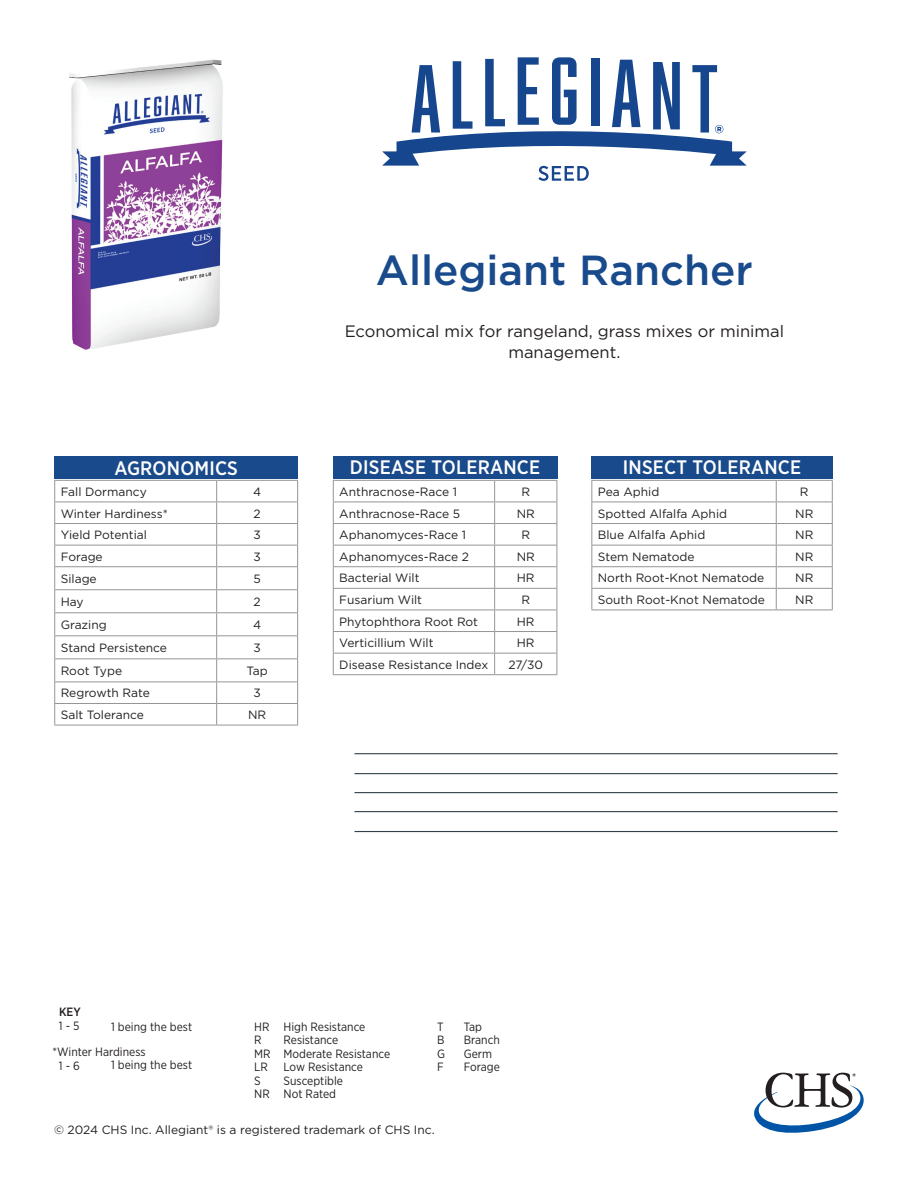
<style>
.page{position:relative;width:918px;height:1188px;background:#fff}
.page>*{position:absolute;margin:0;border:0;box-sizing:border-box;transform-origin:0 0}
.t1{font:500 42px "Gotham";color:#194a8b}
.t2{font:500 19.5px "Gotham Narrow";letter-spacing:.01em;color:#fff}
.t3{font:16.5px/21px "Gotham";color:#231f20;text-align:center}
.t4{font:12px "Gotham";color:#231f20}
.t5{font:12px/13.5px "Gotham Narrow";color:#231f20}
.t6{font:500 12px "Gotham Narrow";color:#231f20}
</style>
<div class="page">
<div style="left:54px;top:456px;width:244px;height:23px;background:#194a8b"></div>
<svg style="left:754px;top:1073px;width:110px;height:60px"></svg>
<svg style="left:382px;top:57px;width:365px;height:124px"></svg>
<img style="left:69px;top:59px;width:154px;height:291px">
<div style="left:333px;top:456px;width:224px;height:23px;background:#194a8b"></div>
<hr style="left:355px;top:811px;width:483px;height:1px;background:#31414a">
<hr style="left:355px;top:831px;width:483px;height:1px;background:#31414a">
<hr style="left:355px;top:792px;width:483px;height:1px;background:#31414a">
<hr style="left:355px;top:753px;width:483px;height:1px;background:#31414a">
<hr style="left:355px;top:773px;width:483px;height:1px;background:#31414a">
<svg style="left:55px;top:481px;width:242px;height:244px"></svg>
<hr style="left:54px;top:480px;width:163px;height:1px;background:#939598">
<hr style="left:217px;top:480px;width:81px;height:1px;background:#939598">
<hr style="left:54px;top:502px;width:163px;height:1px;background:#939598">
<hr style="left:217px;top:502px;width:81px;height:1px;background:#939598">
<hr style="left:54px;top:523px;width:163px;height:1px;background:#939598">
<hr style="left:217px;top:523px;width:81px;height:1px;background:#939598">
<hr style="left:54px;top:545px;width:163px;height:1px;background:#939598">
<hr style="left:217px;top:545px;width:81px;height:1px;background:#939598">
<hr style="left:54px;top:566px;width:163px;height:1px;background:#939598">
<hr style="left:217px;top:566px;width:81px;height:1px;background:#939598">
<hr style="left:54px;top:589px;width:163px;height:1px;background:#939598">
<hr style="left:217px;top:589px;width:81px;height:1px;background:#939598">
<hr style="left:54px;top:612px;width:163px;height:1px;background:#939598">
<hr style="left:217px;top:612px;width:81px;height:1px;background:#939598">
<hr style="left:54px;top:635px;width:163px;height:1px;background:#939598">
<hr style="left:217px;top:635px;width:81px;height:1px;background:#939598">
<hr style="left:54px;top:658px;width:163px;height:1px;background:#939598">
<hr style="left:217px;top:658px;width:81px;height:1px;background:#939598">
<hr style="left:54px;top:682px;width:163px;height:1px;background:#939598">
<hr style="left:217px;top:682px;width:81px;height:1px;background:#939598">
<hr style="left:54px;top:703px;width:163px;height:1px;background:#939598">
<svg style="left:54px;top:481px;width:1px;height:244px"></svg>
<hr style="left:217px;top:703px;width:81px;height:1px;background:#939598">
<svg style="left:216px;top:481px;width:1px;height:244px"></svg>
<svg style="left:297px;top:481px;width:1px;height:244px"></svg>
<hr style="left:54px;top:725px;width:163px;height:1px;background:#939598">
<hr style="left:217px;top:725px;width:81px;height:1px;background:#939598">
<svg style="left:334px;top:481px;width:223px;height:193px"></svg>
<hr style="left:333px;top:480px;width:162px;height:1px;background:#939598">
<hr style="left:495px;top:480px;width:62px;height:1px;background:#939598">
<hr style="left:333px;top:502px;width:162px;height:1px;background:#939598">
<hr style="left:495px;top:502px;width:62px;height:1px;background:#939598">
<hr style="left:333px;top:523px;width:162px;height:1px;background:#939598">
<hr style="left:495px;top:523px;width:62px;height:1px;background:#939598">
<hr style="left:333px;top:545px;width:162px;height:1px;background:#939598">
<hr style="left:495px;top:545px;width:62px;height:1px;background:#939598">
<hr style="left:333px;top:566px;width:162px;height:1px;background:#939598">
<hr style="left:495px;top:566px;width:62px;height:1px;background:#939598">
<hr style="left:333px;top:588px;width:162px;height:1px;background:#939598">
<hr style="left:495px;top:588px;width:62px;height:1px;background:#939598">
<hr style="left:333px;top:610px;width:162px;height:1px;background:#939598">
<hr style="left:495px;top:610px;width:62px;height:1px;background:#939598">
<hr style="left:333px;top:631px;width:162px;height:1px;background:#939598">
<hr style="left:495px;top:631px;width:62px;height:1px;background:#939598">
<hr style="left:333px;top:653px;width:162px;height:1px;background:#939598">
<svg style="left:333px;top:481px;width:1px;height:193px"></svg>
<hr style="left:495px;top:653px;width:62px;height:1px;background:#939598">
<svg style="left:494px;top:481px;width:1px;height:193px"></svg>
<svg style="left:557px;top:481px;width:1px;height:193px"></svg>
<hr style="left:333px;top:674px;width:162px;height:1px;background:#939598">
<hr style="left:495px;top:674px;width:62px;height:1px;background:#939598">
<div style="left:591px;top:456px;width:242px;height:23px;background:#194a8b"></div>
<svg style="left:591px;top:480px;width:242px;height:130px"></svg>
<hr style="left:591px;top:610px;width:185px;height:1px;background:#939598">
<hr style="left:776px;top:610px;width:57px;height:1px;background:#939598">
<h1 class="t1" style="left:376px;top:243px;width:379px">Allegiant Rancher</h1>
<h3 class="t3" style="left:345px;top:321px;width:441px">Economical mix for rangeland, grass mixes or minimal management.</h3>
<h2 class="t2" style="left:114px;top:456px;width:125px">AGRONOMICS</h2>
<h2 class="t2" style="left:350px;top:455px;width:192px">DISEASE TOLERANCE</h2>
<p class="t4" style="left:61px;top:484px;width:88px">Fall Dormancy</p>
<p class="t4" style="left:253px;top:484px;width:10px">4</p>
<p class="t4" style="left:61px;top:506px;width:109px">Winter Hardiness*</p>
<p class="t4" style="left:254px;top:506px;width:9px">2</p>
<p class="t4" style="left:61px;top:527px;width:88px">Yield Potential</p>
<p class="t4" style="left:253px;top:527px;width:9px">3</p>
<p class="t4" style="left:61px;top:549px;width:44px">Forage</p>
<p class="t4" style="left:253px;top:549px;width:9px">3</p>
<p class="t4" style="left:61px;top:571px;width:38px">Silage</p>
<p class="t4" style="left:253px;top:571px;width:9px">5</p>
<p class="t4" style="left:61px;top:594px;width:24px">Hay</p>
<p class="t4" style="left:254px;top:594px;width:9px">2</p>
<p class="t4" style="left:61px;top:617px;width:48px">Grazing</p>
<p class="t4" style="left:253px;top:617px;width:10px">4</p>
<p class="t4" style="left:61px;top:640px;width:108px">Stand Persistence</p>
<p class="t4" style="left:253px;top:640px;width:9px">3</p>
<p class="t4" style="left:61px;top:663px;width:63px">Root Type</p>
<p class="t4" style="left:247px;top:663px;width:23px">Tap</p>
<p class="t4" style="left:61px;top:686px;width:91px">Regrowth Rate</p>
<p class="t4" style="left:253px;top:686px;width:9px">3</p>
<p class="t4" style="left:61px;top:707px;width:85px">Salt Tolerance</p>
<p class="t4" style="left:248px;top:707px;width:20px">NR</p>
<p class="t4" style="left:339px;top:484px;width:119px">Anthracnose-Race 1</p>
<p class="t4" style="left:521px;top:484px;width:10px">R</p>
<p class="t4" style="left:339px;top:506px;width:122px">Anthracnose-Race 5</p>
<p class="t4" style="left:517px;top:506px;width:20px">NR</p>
<p class="t4" style="left:339px;top:527px;width:128px">Aphanomyces-Race 1</p>
<p class="t4" style="left:521px;top:527px;width:10px">R</p>
<p class="t4" style="left:339px;top:549px;width:131px">Aphanomyces-Race 2</p>
<p class="t4" style="left:517px;top:549px;width:20px">NR</p>
<p class="t4" style="left:339px;top:570px;width:82px">Bacterial Wilt</p>
<p class="t4" style="left:517px;top:570px;width:19px">HR</p>
<p class="t4" style="left:339px;top:592px;width:84px">Fusarium Wilt</p>
<p class="t4" style="left:521px;top:592px;width:10px">R</p>
<p class="t4" style="left:339px;top:614px;width:140px">Phytophthora Root Rot</p>
<p class="t4" style="left:517px;top:614px;width:19px">HR</p>
<p class="t4" style="left:339px;top:635px;width:96px">Verticillium Wilt</p>
<p class="t4" style="left:517px;top:635px;width:19px">HR</p>
<p class="t4" style="left:339px;top:657px;width:150px">Disease Resistance Index</p>
<p class="t4" style="left:509px;top:657px;width:36px">27/30</p>
<h2 class="t2" style="left:623px;top:455px;width:180px">INSECT TOLERANCE</h2>
<p class="t4" style="left:598px;top:484px;width:63px">Pea Aphid</p>
<p class="t4" style="left:800px;top:484px;width:10px">R</p>
<p class="t4" style="left:598px;top:506px;width:131px">Spotted Alfalfa Aphid</p>
<p class="t4" style="left:795px;top:506px;width:20px">NR</p>
<p class="t4" style="left:598px;top:527px;width:109px">Blue Alfalfa Aphid</p>
<p class="t4" style="left:795px;top:527px;width:20px">NR</p>
<p class="t4" style="left:598px;top:549px;width:98px">Stem Nematode</p>
<p class="t4" style="left:795px;top:549px;width:20px">NR</p>
<p class="t4" style="left:598px;top:570px;width:168px">North Root-Knot Nematode</p>
<p class="t4" style="left:795px;top:570px;width:20px">NR</p>
<p class="t4" style="left:598px;top:592px;width:169px">South Root-Knot Nematode</p>
<p class="t4" style="left:795px;top:592px;width:20px">NR</p>
<p class="t6" style="left:59px;top:1005px;width:23px">KEY</p>
<p class="t5" style="left:59px;top:1019px;width:22px">1 - 5</p>
<p class="t5" style="left:53px;top:1014px;width:141px;line-height:25.3px;text-indent:58px">1 being the best *Winter Hardiness</p>
<p class="t5" style="left:59px;top:1058px;width:23px">1 - 6</p>
<p class="t5" style="left:111px;top:1057px;width:83px">1 being the best</p>
<p class="t5" style="left:254px;top:1019px;width:18px">HR<br>R<br>MR<br>LR<br>S<br>NR</p>
<p class="t5" style="left:284px;top:1019px;width:108px">High Resistance<br>Resistance<br>Moderate Resistance<br>Low Resistance<br>Susceptible<br>Not Rated</p>
<p class="t5" style="left:437px;top:1019px;width:10px">T<br>B<br>G<br>F</p>
<p class="t5" style="left:464px;top:1019px;width:38px">Tap<br>Branch<br>Germ<br>Forage</p>
<p class="t4" style="left:54px;top:1122px;width:382px">© 2024 CHS Inc. Allegiant® is a registered trademark of CHS Inc.</p>
</div>
